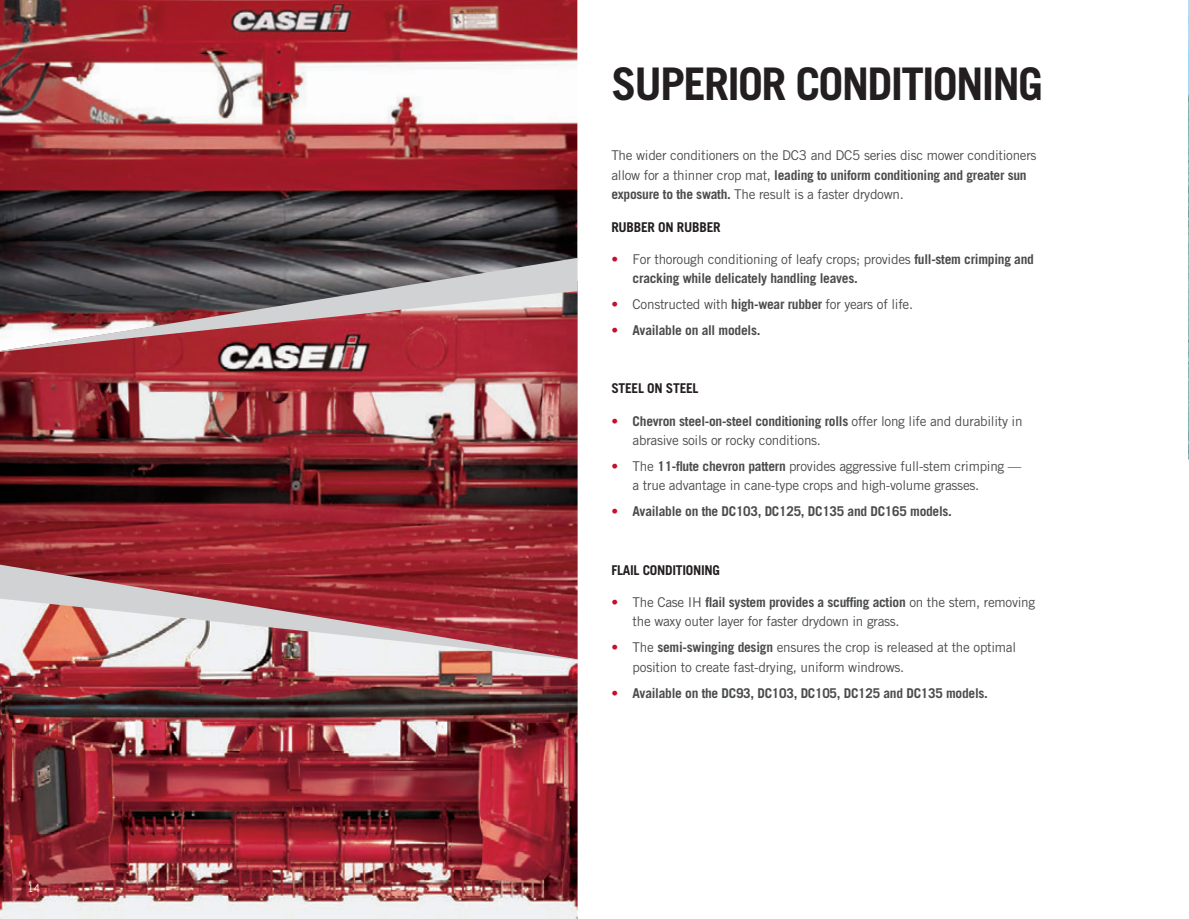
<style>
.page{position:relative;width:1189px;height:919px;background:#fff}
.page>*{position:absolute;margin:0;border:0;box-sizing:border-box;transform-origin:0 0}
.t1{font:700 45px "Trade Gothic LT Std";letter-spacing:-.04em;color:#231f20}
.t2{font:13.5px/19.5px "Trade Gothic LT Std";letter-spacing:-.02em;color:#4b4c4d}
.t3{font:700 13.5px/19.5px "Trade Gothic LT Std";letter-spacing:-.02em;color:#4b4c4d}
.t4{font:700 13.5px "Trade Gothic LT Std";letter-spacing:-.02em;color:#231f20}
.t5{font:10.5px "Trade Gothic LT Std";color:#fff}
.s1{font-weight:700}
.s2{font-weight:400;color:#c3102e}
.s3{font-weight:400}
.s4{color:#c3102e}
.s5{font-weight:300;color:#c3102e}
</style>
<div class="page">
<img style="left:0;top:660px;width:577px;height:259px">
<img style="left:0;top:353px;width:577px;height:209px">
<img style="left:0;top:0;width:577px;height:258px">
<svg style="left:0;top:258px;width:577px;height:95px;background:#90676c"></svg>
<svg style="left:0;top:562px;width:577px;height:98px"></svg>
<svg style="left:1188px;top:0;width:1px;height:459px"></svg>
<p class="t5" style="left:27px;top:881px;width:14px">14</p>
<h1 class="t1" style="left:611px;top:57px;width:433px">SUPERIOR CONDITIONING</h1>
<p class="t2" style="left:611px;top:146px;width:427px">The wider conditioners on the DC3 and DC5 series disc mower conditioners allow for a thinner crop mat, <span class="s1">leading to uniform conditioning and greater sun exposure to the swath.</span> The result is a faster drydown.</p>
<p class="t4" style="left:611px;top:218px;width:111px">RUBBER ON RUBBER</p>
<p class="t3" style="left:632px;top:249px;width:403px;text-indent:-21px"><span class="s2">•</span> <span class="s3">For thorough conditioning of leafy crops; provides</span> full-stem crimping and cracking while delicately handling leaves.</p>
<p class="t2" style="left:611px;top:294px;width:303px"><span class="s4">•</span> Constructed with <span class="s1">high-wear rubber</span> for years of life.</p>
<p class="t3" style="left:611px;top:320px;width:151px"><span class="s5">•</span> Available on all models.</p>
<p class="t4" style="left:611px;top:380px;width:89px">STEEL ON STEEL</p>
<p class="t2" style="left:632px;top:411px;width:391px;text-indent:-21px"><span class="s5">•</span> <span class="s1">Chevron steel-on-steel conditioning rolls</span> offer long life and durability in abrasive soils or rocky conditions.</p>
<p class="t2" style="left:632px;top:456px;width:390px;text-indent:-21px"><span class="s4">•</span> The <span class="s1">11-flute chevron pattern</span> provides aggressive full-stem crimping — a true advantage in cane-type crops and high-volume grasses.</p>
<p class="t3" style="left:611px;top:501px;width:342px"><span class="s5">•</span> Available on the DC103, DC125, DC135 and DC165 models.</p>
<p class="t4" style="left:611px;top:561px;width:110px">FLAIL CONDITIONING</p>
<p class="t2" style="left:632px;top:592px;width:404px;text-indent:-21px"><span class="s4">•</span> The Case IH <span class="s1">flail system provides a scuffing action</span> on the stem, removing the waxy outer layer for faster drydown in grass.</p>
<p class="t2" style="left:632px;top:637px;width:385px;text-indent:-21px"><span class="s4">•</span> The <span class="s1">semi-swinging design</span> ensures the crop is released at the optimal position to create fast-drying, uniform windrows.</p>
<p class="t3" style="left:611px;top:683px;width:378px"><span class="s5">•</span> Available on the DC93, DC103, DC105, DC125 and DC135 models.</p>
</div>
